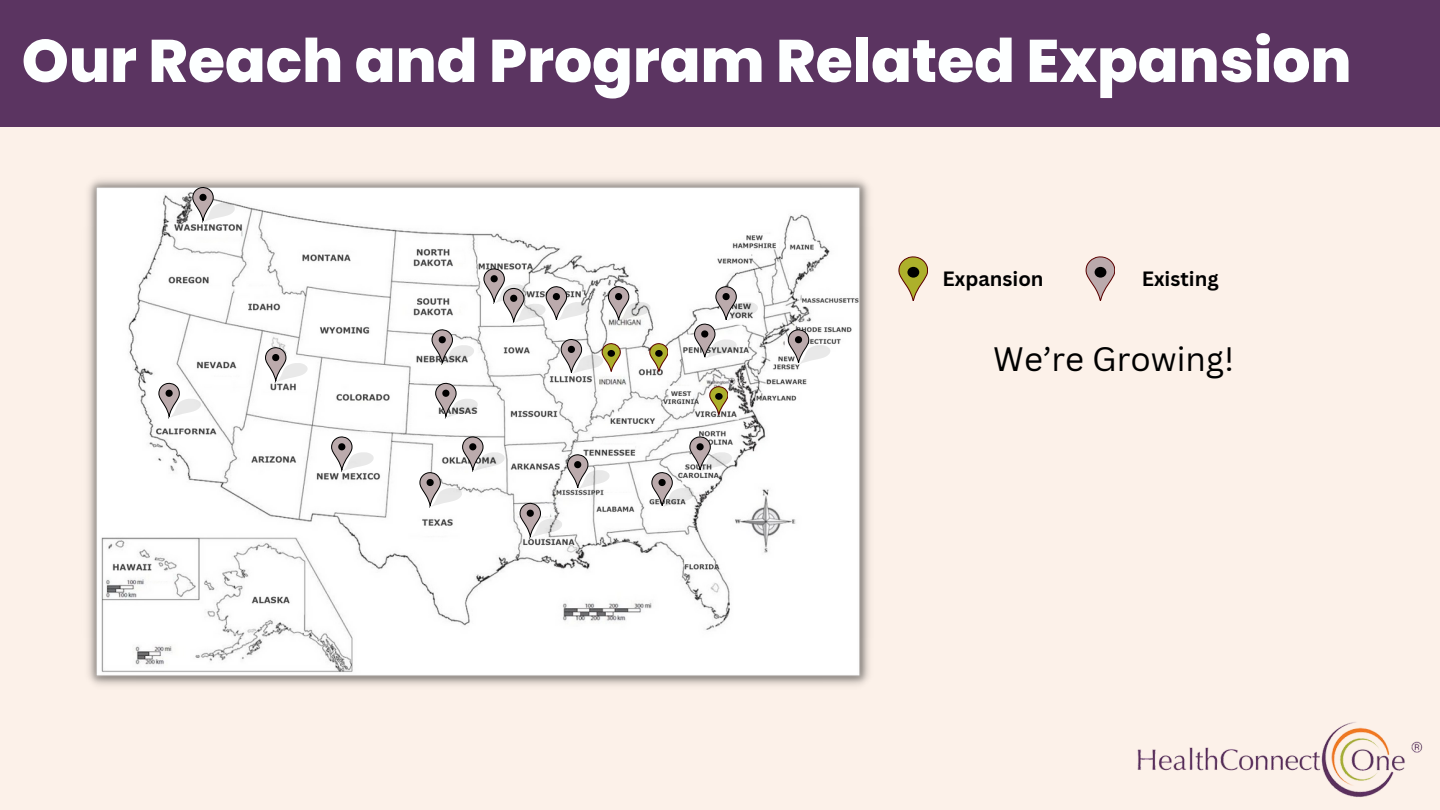
<style>
.page{position:relative;width:1440px;height:810px;background:#fcf1e9}
.page>*{position:absolute;margin:0;border:0;box-sizing:border-box;transform-origin:0 0}
.t1{font:800 60px "Poppins";color:#fdffff}
.t2{font:33px "Canva Sans";color:#000}
.t3{font:700 20.1px "Canva Sans";color:#000}
</style>
<div class="page">
<img style="left:88px;top:179px;width:782px;height:507px">
<svg style="left:192px;top:187px;width:43px;height:35px;background:#d2cece"></svg>
<svg style="left:158px;top:383px;width:43px;height:35px;background:#d4d1d1"></svg>
<svg style="left:265px;top:347px;width:43px;height:35px;background:#d4d1d1"></svg>
<svg style="left:331px;top:436px;width:43px;height:36px;background:#d7d4d4"></svg>
<svg style="left:420px;top:436px;width:85px;height:71px;background:#e1dfe0"></svg>
<svg style="left:435px;top:383px;width:43px;height:35px;background:#c5c2c2"></svg>
<svg style="left:432px;top:329px;width:42px;height:36px;background:#c6c3c3"></svg>
<svg style="left:608px;top:286px;width:43px;height:36px;background:#cac7c7"></svg>
<svg style="left:567px;top:454px;width:43px;height:36px;background:#d0cccd"></svg>
<svg style="left:484px;top:268px;width:104px;height:55px;background:#d4d1d2"></svg>
<svg style="left:651px;top:436px;width:81px;height:71px;background:#d6d4d4"></svg>
<svg style="left:694px;top:286px;width:64px;height:73px;background:#d6d4d4"></svg>
<svg style="left:788px;top:329px;width:43px;height:36px;background:#c9c6c6"></svg>
<svg style="left:520px;top:503px;width:42px;height:35px"></svg>
<svg style="left:709px;top:386px;width:19px;height:29px"></svg>
<div style="left:715px;top:393px;width:8px;height:7px;background:#000;border-radius:50%"></div>
<svg style="left:649px;top:343px;width:19px;height:29px"></svg>
<div style="left:655px;top:350px;width:8px;height:7px;background:#000;border-radius:50%"></div>
<svg style="left:561px;top:339px;width:59px;height:35px;background:#ccc7b8"></svg>
<div style="left:608px;top:350px;width:7px;height:7px;background:#000;border-radius:50%"></div>
<svg style="left:898px;top:256px;width:30px;height:45px"></svg>
<div style="left:907px;top:267px;width:12px;height:11px;background:#000;border-radius:50%"></div>
<svg style="left:1085px;top:256px;width:30px;height:45px"></svg>
<div style="left:1095px;top:267px;width:11px;height:11px;background:#000;border-radius:50%"></div>
<div style="left:0;top:0;width:1440px;height:127px;background:#5b3461"></div>
<img style="left:1137px;top:722px;width:286px;height:75px">
<p class="t1" style="left:22px;top:19px;width:1331px">Our Reach and Program Related Expansion</p>
<h1 class="t3" style="left:943px;top:264px;width:103px">Expansion</h1>
<p class="t3" style="left:1142px;top:264px;width:78px">Existing</p>
<p class="t2" style="left:993px;top:335px;width:243px">We’re Growing!</p>
</div>
